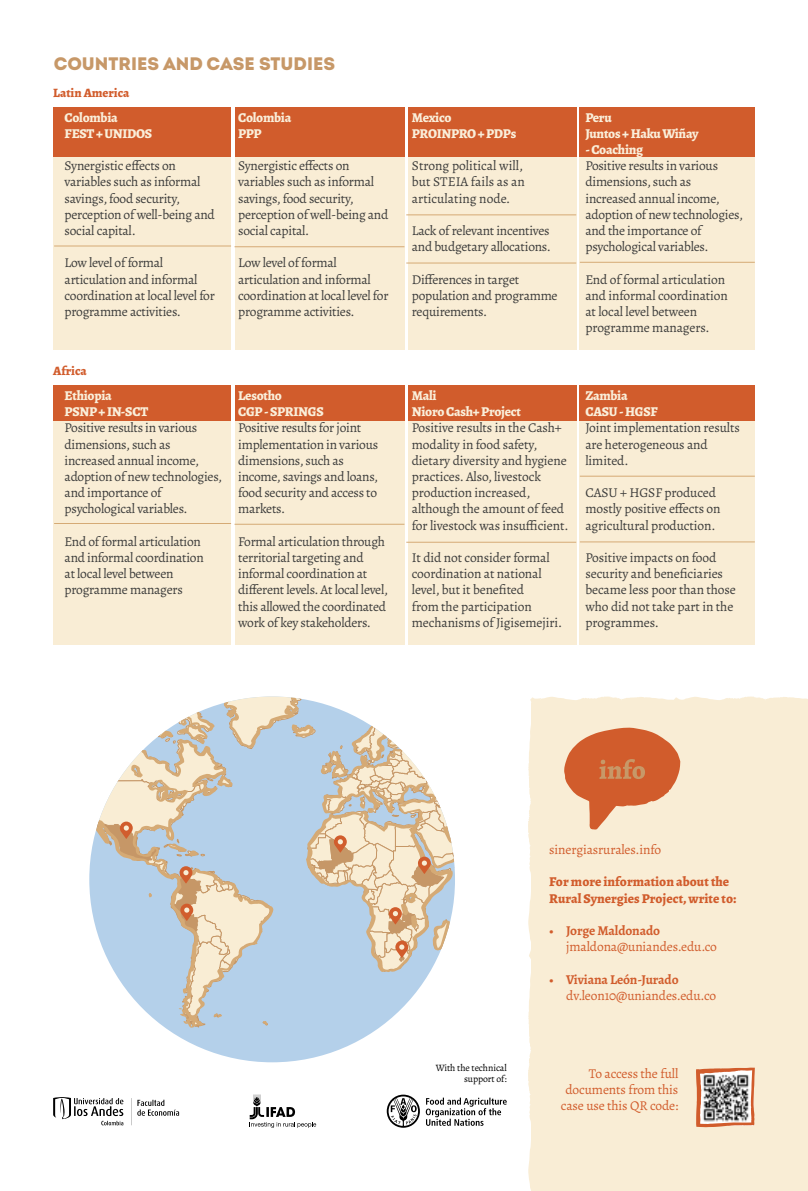
<style>
.page{position:relative;width:808px;height:1191px;background:#fff}
.page>*{position:absolute;margin:0;border:0;box-sizing:border-box;transform-origin:0 0}
.t1{font:18px "Intro Demo Black CAPS";color:#c79868}
.t2{font:13.5px/16.2px "Alegreya";letter-spacing:-.02em;color:#3c3c3b}
.t3{font:800 13.5px/16.2px "Alegreya";letter-spacing:-.02em;color:#faefda}
.t4{font:13.5px/16.2px "Alegreya";letter-spacing:-.01em;color:#d15c2c;text-align:right}
.t5{font:800 13.5px/16.2px "Alegreya";color:#d15c2c}
.t6{font:13.5px/16.2px "Alegreya";color:#3c3c3b}
.t7{font:700 13.5px "Alegreya";letter-spacing:-.01em;color:#d15c2c}
.t8{font:800 12.75px "Alegreya";color:#d15c2c}
.t9{font:9.75px/11.7px "Alegreya";letter-spacing:-.01em;color:#000;text-align:right}
</style>
<div class="page">
<svg style="left:528px;top:696px;width:280px;height:495px"></svg>
<div style="left:54px;top:107px;width:177px;height:243px;background:#f9edd5"></div>
<div style="left:54px;top:385px;width:177px;height:259px;background:#f9edd5"></div>
<div style="left:235px;top:107px;width:169px;height:243px;background:#f9edd5"></div>
<div style="left:235px;top:385px;width:169px;height:259px;background:#f9edd5"></div>
<div style="left:408px;top:107px;width:168px;height:243px;background:#f9edd5"></div>
<div style="left:408px;top:385px;width:168px;height:259px;background:#f9edd5"></div>
<div style="left:579px;top:107px;width:176px;height:243px;background:#f9edd5"></div>
<div style="left:579px;top:385px;width:176px;height:259px;background:#f9edd5"></div>
<div style="left:54px;top:107px;width:177px;height:50px;background:#d15c2c"></div>
<div style="left:54px;top:385px;width:177px;height:36px;background:#d15c2c"></div>
<div style="left:235px;top:107px;width:169px;height:50px;background:#d15c2c"></div>
<div style="left:235px;top:385px;width:169px;height:36px;background:#d15c2c"></div>
<div style="left:408px;top:107px;width:168px;height:50px;background:#d15c2c"></div>
<div style="left:408px;top:385px;width:168px;height:36px;background:#d15c2c"></div>
<div style="left:579px;top:107px;width:176px;height:50px;background:#d15c2c"></div>
<div style="left:579px;top:385px;width:176px;height:36px;background:#d15c2c"></div>
<hr style="left:235px;top:246px;width:169px;height:1px;background:#d5aa75">
<hr style="left:235px;top:524px;width:169px;height:1px;background:#d5aa75">
<hr style="left:406px;top:214px;width:170px;height:1px;background:#d5aa75">
<hr style="left:406px;top:542px;width:170px;height:1px;background:#d5aa75">
<hr style="left:580px;top:262px;width:175px;height:1px;background:#d5aa75">
<hr style="left:580px;top:476px;width:175px;height:1px;background:#d5aa75">
<hr style="left:54px;top:246px;width:177px;height:1px;background:#d5aa75">
<hr style="left:54px;top:523px;width:177px;height:1px;background:#d5aa75">
<hr style="left:406px;top:263px;width:170px;height:1px;background:#d5aa75">
<hr style="left:580px;top:541px;width:175px;height:1px;background:#d5aa75">
<div style="left:89px;top:696px;width:366px;height:366px;background:#b4d0ea;border-radius:183px"></div>
<svg style="left:89px;top:696px;width:366px;height:331px"></svg>
<svg style="left:53px;top:1097px;width:126px;height:28px"></svg>
<svg style="left:250px;top:1094px;width:66px;height:33px"></svg>
<svg style="left:387px;top:1094px;width:120px;height:33px"></svg>
<h1 class="t1" style="left:54px;top:52px;width:283px">COUNTRIES AND CASE STUDIES</h1>
<p class="t8" style="left:53px;top:83px;width:78px">Latin America</p>
<p class="t3" style="left:65px;top:109px;width:89px">Colombia<br>FEST + UNIDOS</p>
<p class="t2" style="left:65px;top:158px;width:152px">Synergistic effects on variables such as informal savings, food security, perception of well-being and social capital.</p>
<p class="t2" style="left:65px;top:255px;width:152px">Low level of formal articulation and informal coordination at local level for programme activities.</p>
<p class="t3" style="left:238px;top:109px;width:55px">Colombia<br>PPP</p>
<p class="t2" style="left:238px;top:158px;width:152px">Synergistic effects on variables such as informal savings, food security, perception of well-being and social capital.</p>
<p class="t2" style="left:238px;top:255px;width:152px">Low level of formal articulation and informal coordination at local level for programme activities.</p>
<p class="t8" style="left:53px;top:361px;width:35px">Africa</p>
<p class="t3" style="left:65px;top:387px;width:85px">Ethiopia<br>PSNP + IN-SCT</p>
<p class="t2" style="left:65px;top:420px;width:159px">Positive results in various dimensions, such as increased annual income, adoption of new technologies, and importance of psychological variables.</p>
<p class="t2" style="left:65px;top:533px;width:141px">End of formal articulation and informal coordination at local level between programme managers</p>
<p class="t3" style="left:238px;top:387px;width:87px">Lesotho<br>CGP - SPRINGS</p>
<p class="t2" style="left:238px;top:420px;width:141px">Positive results for joint implementation in various dimensions, such as income, savings and loans, food security and access to markets.</p>
<p class="t2" style="left:238px;top:533px;width:151px">Formal articulation through territorial targeting and informal coordination at different levels. At local level, this allowed the coordinated work of key stakeholders.</p>
<p class="t3" style="left:412px;top:109px;width:106px">Mexico<br>PROINPRO + PDPs</p>
<p class="t6" style="left:412px;top:158px;width:114px">Strong political will, but STEIA fails as an articulating node.</p>
<p class="t2" style="left:412px;top:222px;width:141px">Lack of relevant incentives and budgetary allocations.</p>
<p class="t2" style="left:412px;top:271px;width:147px">Differences in target population and programme requirements.</p>
<p class="t3" style="left:585px;top:109px;width:115px">Peru<br>Juntos + Haku Wiñay</p>
<p class="t3" style="left:585px;top:141px;width:59px">- Coaching</p>
<p class="t2" style="left:585px;top:158px;width:159px">Positive results in various dimensions, such as increased annual income, adoption of new technologies, and the importance of psychological variables.</p>
<p class="t2" style="left:585px;top:271px;width:144px">End of formal articulation and informal coordination at local level between programme managers.</p>
<p class="t3" style="left:412px;top:387px;width:111px">Mali<br>Nioro Cash+ Project</p>
<p class="t2" style="left:412px;top:420px;width:158px">Positive results in the Cash+ modality in food safety, dietary diversity and hygiene practices. Also, livestock production increased, although the amount of feed for livestock was insufficient.</p>
<p class="t2" style="left:412px;top:549px;width:152px">It did not consider formal coordination at national level, but it benefited<br>from the participation mechanisms of Jigisemejiri.</p>
<p class="t3" style="left:585px;top:387px;width:74px">Zambia<br>CASU - HGSF</p>
<p class="t2" style="left:585px;top:420px;width:156px">Joint implementation results are heterogeneous and limited.</p>
<p class="t2" style="left:585px;top:484px;width:137px">CASU + HGSF produced mostly positive effects on agricultural production.</p>
<p class="t2" style="left:585px;top:549px;width:152px">Positive impacts on food security and beneficiaries became less poor than those who did not take part in the programmes.</p>
<p class="t9" style="left:436px;top:1061px;width:72px">With the technical support of:</p>
<p class="t4" style="left:549px;top:841px;width:113px">sinergiasrurales.info</p>
<p class="t5" style="left:549px;top:873px;width:189px">For more information about the<br>Rural Synergies Project, write to:</p>
<p class="t7" style="left:549px;top:921px;width:112px">• Jorge Maldonado</p>
<p class="t4" style="left:566px;top:938px;width:152px">jmaldona@uniandes.edu.co</p>
<p class="t7" style="left:549px;top:970px;width:131px">• Viviana León-Jurado</p>
<p class="t4" style="left:566px;top:987px;width:151px">dv.leon10@uniandes.edu.co</p>
<p class="t4" style="left:561px;top:1065px;width:119px">To access the full documents from this case use this QR code:</p>
</div>
